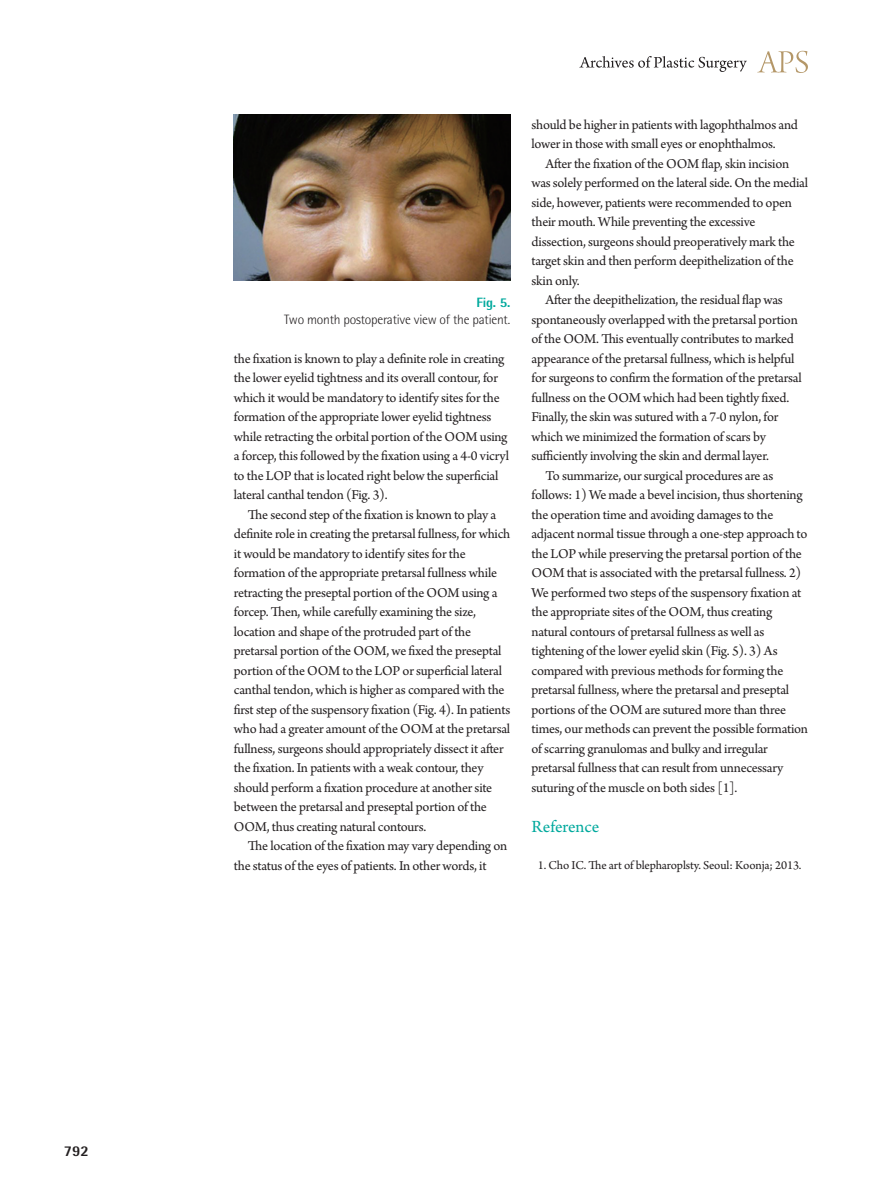
<style>
.page{position:relative;width:893px;height:1191px;background:#fff}
.page>*{position:absolute;margin:0;border:0;box-sizing:border-box;transform-origin:0 0}
.대제목{font:18px "Arno Pro";letter-spacing:-.005em;color:#00a99d}
.t1{font:800 15px "Rotis Semi Sans Std";color:#231f20}
.본문{font:14.25px/19.5px "Arno Pro";letter-spacing:-.015em;color:#231f20}
.표_그림_설명{font:300 13.5px/16.5px "Rotis Semi Sans Std";letter-spacing:-.015em;color:#231f20;text-align:right}
.참고문헌_1{font:12.75px "Arno Pro";letter-spacing:-.01em;color:#231f20}
.s1{font-weight:800;color:#00a99d}
</style>
<div class="page">
<svg style="left:757px;top:51px;width:51px;height:22px"></svg>
<svg style="left:579px;top:56px;width:168px;height:16px"></svg>
<img style="left:234px;top:115px;width:276px;height:166px">
<p class="t1" style="left:64px;top:1141px;width:27px">792</p>
<p class="표_그림_설명" style="left:284px;top:294px;width:228px"><span class="s1">Fig. 5.<br></span>Two month postoperative view of the patient.</p>
<p class="본문" style="left:234px;top:349px;width:277px">the fixation is known to play a definite role in creating the lower eyelid tightness and its overall contour, for which it would be mandatory to identify sites for the formation of the appropriate lower eyelid tightness while retracting the orbital portion of the OOM using a forcep, this followed by the fixation using a 4-0 vicryl to the LOP that is located right below the superficial lateral canthal tendon (Fig. 3).</p>
<p class="본문" style="left:234px;top:505px;width:278px;text-indent:14px">The second step of the fixation is known to play a definite role in creating the pretarsal fullness, for which it would be mandatory to identify sites for the formation of the appropriate pretarsal fullness while retracting the preseptal portion of the OOM using a forcep. Then, while carefully examining the size, location and shape of the protruded part of the pretarsal portion of the OOM, we fixed the preseptal portion of the OOM to the LOP or superficial lateral canthal tendon, which is higher as compared with the first step of the suspensory fixation (Fig. 4). In patients who had a greater amount of the OOM at the pretarsal fullness, surgeons should appropriately dissect it after the fixation. In patients with a weak contour, they should perform a fixation procedure at another site between the pretarsal and preseptal portion of the OOM, thus creating natural contours.</p>
<p class="본문" style="left:234px;top:837px;width:275px;text-indent:14px">The location of the fixation may vary depending on the status of the eyes of patients. In other words, it</p>
<p class="본문" style="left:531px;top:115px;width:268px">should be higher in patients with lagophthalmos and lower in those with small eyes or enophthalmos.</p>
<p class="본문" style="left:531px;top:154px;width:278px;text-indent:14px">After the fixation of the OOM flap, skin incision was solely performed on the lateral side. On the medial side, however, patients were recommended to open their mouth. While preventing the excessive dissection, surgeons should preoperatively mark the target skin and then perform deepithelization of the skin only.</p>
<p class="본문" style="left:531px;top:291px;width:272px;text-indent:14px">After the deepithelization, the residual flap was spontaneously overlapped with the pretarsal portion of the OOM. This eventually contributes to marked appearance of the pretarsal fullness, which is helpful for surgeons to confirm the formation of the pretarsal fullness on the OOM which had been tightly fixed.<br>Finally, the skin was sutured with a 7-0 nylon, for which we minimized the formation of scars by sufficiently involving the skin and dermal layer.</p>
<p class="본문" style="left:531px;top:466px;width:278px;text-indent:14px">To summarize, our surgical procedures are as follows: 1) We made a bevel incision, thus shortening the operation time and avoiding damages to the adjacent normal tissue through a one-step approach to the LOP while preserving the pretarsal portion of the OOM that is associated with the pretarsal fullness. 2)<br>We performed two steps of the suspensory fixation at the appropriate sites of the OOM, thus creating natural contours of pretarsal fullness as well as tightening of the lower eyelid skin (Fig. 5). 3) As compared with previous methods for forming the pretarsal fullness, where the pretarsal and preseptal portions of the OOM are sutured more than three times, our methods can prevent the possible formation of scarring granulomas and bulky and irregular pretarsal fullness that can result from unnecessary suturing of the muscle on both sides [1].</p>
<p class="대제목" style="left:531px;top:816px;width:69px">Reference</p>
<p class="참고문헌_1" style="left:538px;top:857px;width:265px">1. Cho IC. The art of blepharoplsty. Seoul: Koonja; 2013.</p>
</div>
